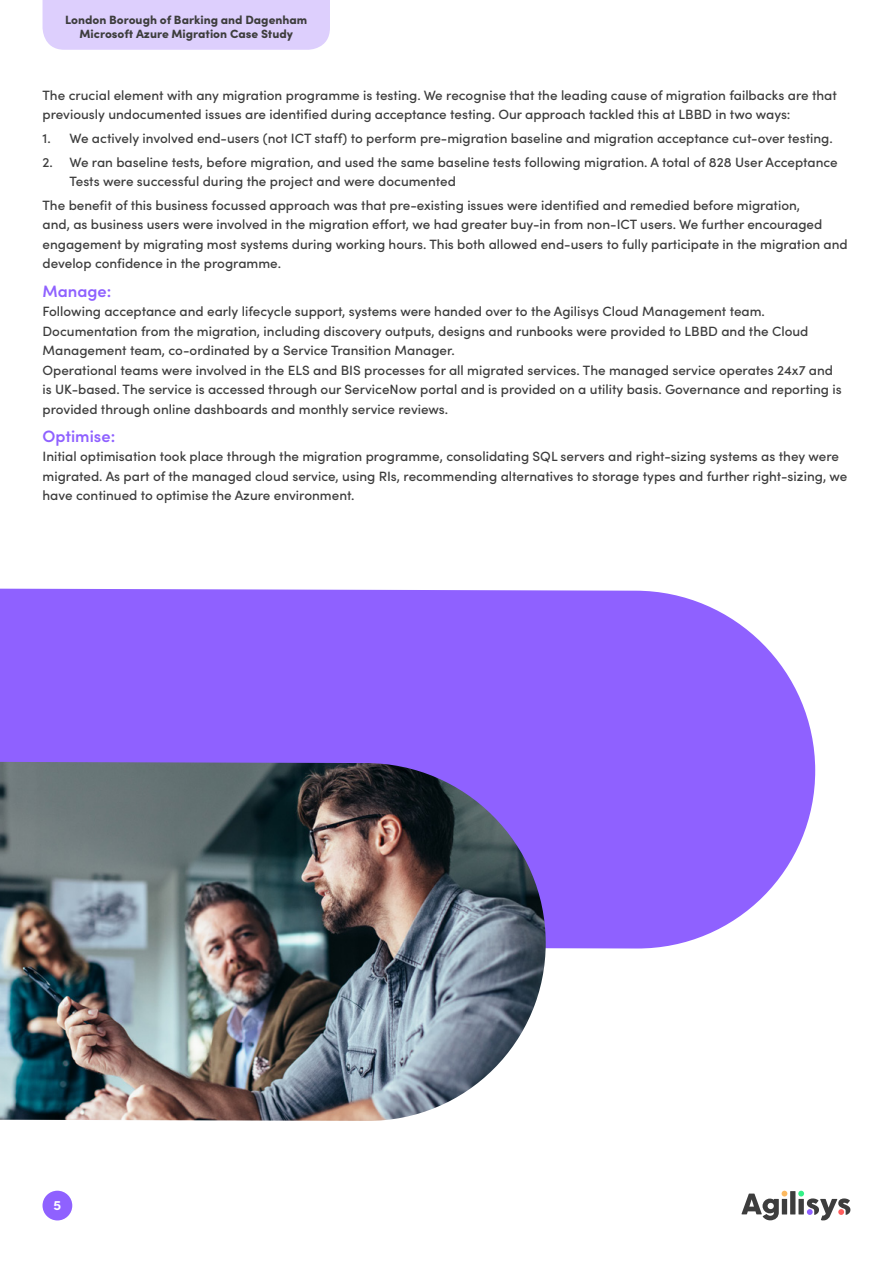
<style>
.page{position:relative;width:893px;height:1263px;background:#fff}
.page>*{position:absolute;margin:0;border:0;box-sizing:border-box;transform-origin:0 0}
.t1{font:600 16.5px "Sofia Pro";color:#8f61ff}
.t2{font:500 13.5px/19.5px "Sofia Pro";color:#3d3d3d}
.t3{font:700 13.5px "Sofia Pro";color:#fff}
.t4{font:900 12px/14.4px "Sofia Pro";color:#3d3d3d;text-align:center}
</style>
<div class="page">
<svg style="left:0;top:588px;width:815px;height:361px;background:#976dfe"></svg>
<div style="left:43px;top:1191px;width:29px;height:29px;background:#8f61ff;border-radius:50%"></div>
<div style="left:790px;top:1191px;width:5px;height:23px;background:#3d3d3d"></div>
<svg style="left:798px;top:1191px;width:53px;height:29px"></svg>
<svg style="left:741px;top:1191px;width:46px;height:29px"></svg>
<img style="left:0;top:762px;width:546px;height:359px">
<div style="left:43px;top:0;width:287px;height:50px;background:#ddcffd"></div>
<p class="t4" style="left:65px;top:11px;width:244px">London Borough of Barking and Dagenham<br>Microsoft Azure Migration Case Study</p>
<p class="t2" style="left:43px;top:84px;width:796px">The crucial element with any migration programme is testing. We recognise that the leading cause of migration failbacks are that previously undocumented issues are identified during acceptance testing. Our approach tackled this at LBBD in two ways:</p>
<p class="t2" style="left:43px;top:128px;width:792px">1. We actively involved end-users (not ICT staff) to perform pre-migration baseline and migration acceptance cut-over testing.</p>
<p class="t2" style="left:70px;top:151px;width:770px;text-indent:-27px">2. We ran baseline tests, before migration, and used the same baseline tests following migration. A total of 828 User Acceptance<br>Tests were successful during the project and were documented</p>
<p class="t2" style="left:43px;top:195px;width:807px">The benefit of this business focussed approach was that pre-existing issues were identified and remedied before migration,<br>and, as business users were involved in the migration effort, we had greater buy-in from non-ICT users. We further encouraged engagement by migrating most systems during working hours. This both allowed end-users to fully participate in the migration and develop confidence in the programme.</p>
<p class="t1" style="left:43px;top:278px;width:70px">Manage:</p>
<p class="t2" style="left:43px;top:301px;width:801px">Following acceptance and early lifecycle support, systems were handed over to the Agilisys Cloud Management team.<br>Documentation from the migration, including discovery outputs, designs and runbooks were provided to LBBD and the Cloud Management team, co-ordinated by a Service Transition Manager.<br>Operational teams were involved in the ELS and BIS processes for all migrated services. The managed service operates 24x7 and is UK-based. The service is accessed through our ServiceNow portal and is provided on a utility basis. Governance and reporting is provided through online dashboards and monthly service reviews.</p>
<p class="t1" style="left:43px;top:423px;width:74px">Optimise:</p>
<p class="t2" style="left:43px;top:446px;width:806px">Initial optimisation took place through the migration programme, consolidating SQL servers and right-sizing systems as they were migrated. As part of the managed cloud service, using RIs, recommending alternatives to storage types and further right-sizing, we have continued to optimise the Azure environment.</p>
<p class="t3" style="left:54px;top:1195px;width:9px">5</p>
</div>
